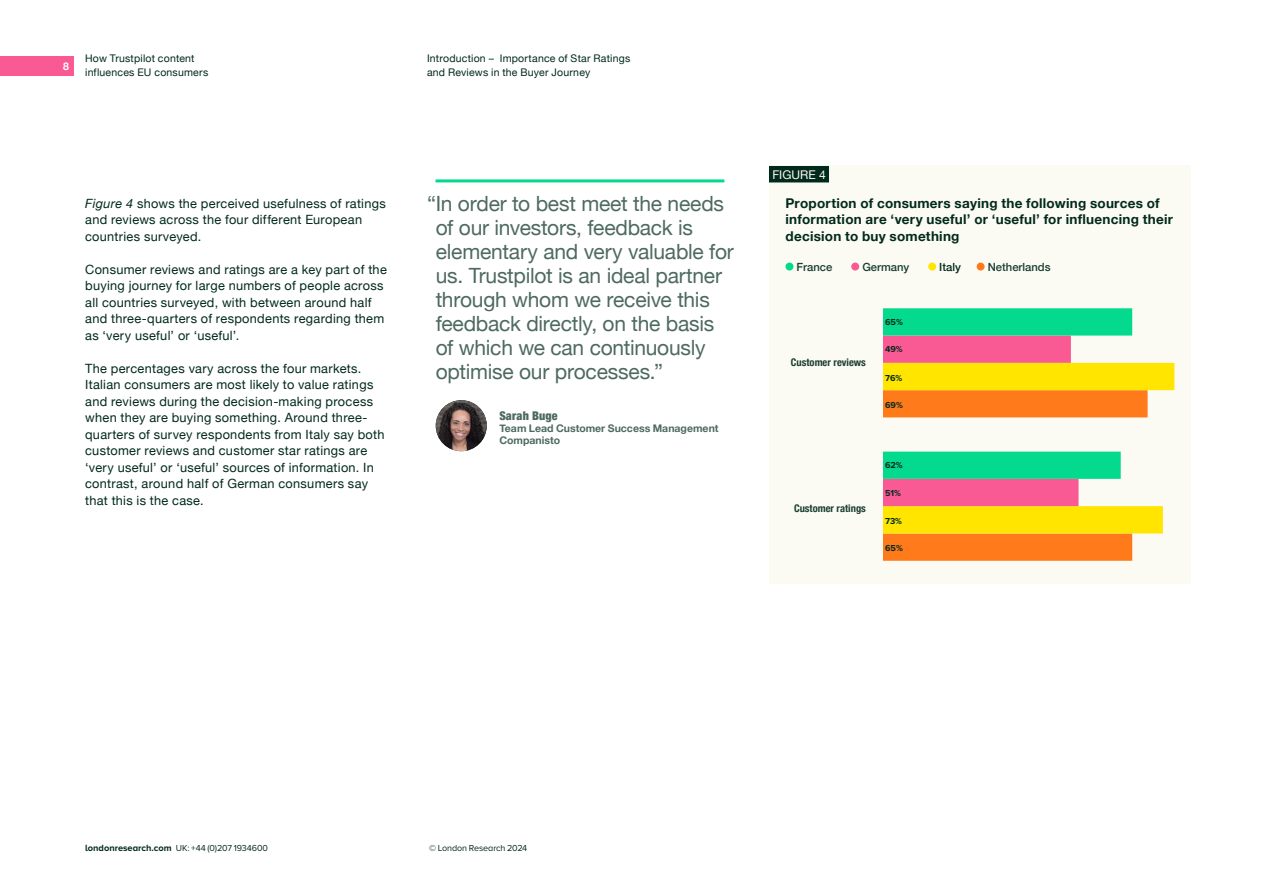
<style>
.page{position:relative;width:1276px;height:893px;background:#fff}
.page>*{position:absolute;margin:0;border:0;box-sizing:border-box;transform-origin:0 0}
.t1{font:21px/24px "Helvetica Neue";letter-spacing:-.01em;color:#4e6a60}
.t2{font:700 13.5px/16.5px "Helvetica Neue";letter-spacing:.02em;color:#022a1c}
.t3{font:12.75px/16.5px "Helvetica Neue";letter-spacing:.025em;color:#022a1c}
.t4{font:900 condensed 12px "Helvetica Neue";letter-spacing:.015em;color:#4e6a60}
.t5{font:12px "Helvetica Neue";color:#fcfbf3}
.t6{font:500 11.25px "Helvetica Neue";color:#1b3f33}
.t7{font:500 11.25px "Helvetica Neue";color:#022a1c}
.t8{font:10.5px/13.5px "Helvetica Neue";letter-spacing:.02em;color:#022a1c}
.t9{font:700 10.5px/12px "Helvetica Neue";color:#4e6a60}
.t10{font:700 condensed 10.5px "Helvetica Neue";color:#1b3f33}
.t11{font:700 10.5px "Helvetica Neue";color:#fff}
.t12{font:9px "Proxima Nova";letter-spacing:-.01em;color:#022a1c}
.t13{font:700 9px "Proxima Nova";color:#022a1c}
.s1{font-style:italic}
.s2{font-weight:700;font-size:9.3px}
</style>
<div class="page">
<div style="left:0;top:56px;width:73px;height:20px;background:#f95a93"></div>
<div style="left:769px;top:165px;width:422px;height:419px;background:#fcfbf3"></div>
<div style="left:769px;top:166px;width:60px;height:16px;background:#022a1c"></div>
<div style="left:785px;top:263px;width:8px;height:8px;background:#04da8d;border-radius:50%"></div>
<div style="left:851px;top:263px;width:8px;height:8px;background:#f95a93;border-radius:50%"></div>
<div style="left:928px;top:263px;width:8px;height:8px;background:#ffe500;border-radius:50%"></div>
<div style="left:976px;top:263px;width:8px;height:8px;background:#fe7a1a;border-radius:50%"></div>
<hr style="left:435px;top:179px;width:289px;height:3px;background:#04da8d">
<img style="left:436px;top:400px;width:51px;height:51px;border-radius:26px">
<svg style="left:1147px;top:363px;width:27px;height:170px"></svg>
<svg style="left:883px;top:308px;width:264px;height:253px"></svg>
<p class="t11" style="left:63px;top:58px;width:7px">8</p>
<p class="t8" style="left:85px;top:52px;width:125px">How Trustpilot content influences EU consumers</p>
<p class="t3" style="left:85px;top:195px;width:302px"><span class="s1">Figure 4</span> shows the perceived usefulness of ratings and reviews across the four different European countries surveyed.</p>
<p class="t3" style="left:85px;top:261px;width:303px">Consumer reviews and ratings are a key part of the buying journey for large numbers of people across all countries surveyed, with between around half and three-quarters of respondents regarding them as ‘very useful’ or ‘useful’.</p>
<p class="t3" style="left:85px;top:360px;width:301px">The percentages vary across the four markets.<br>Italian consumers are most likely to value ratings and reviews during the decision-making process when they are buying something. Around three&shy;quarters of survey respondents from Italy say both customer reviews and customer star ratings are ‘very useful’ or ‘useful’ sources of information. In contrast, around half of German consumers say that this is the case.</p>
<p class="t8" style="left:427px;top:52px;width:205px">Introduction – Importance of Star Ratings and Reviews in the Buyer Journey</p>
<p class="t1" style="left:436px;top:193px;width:300px;text-indent:-9px">“In order to best meet the needs of our investors, feedback is elementary and very valuable for us. Trustpilot is an ideal partner through whom we receive this feedback directly, on the basis of which we can continuously optimise our processes.”</p>
<p class="t4" style="left:499px;top:405px;width:60px">Sarah Buge</p>
<p class="t9" style="left:499px;top:422px;width:221px">Team Lead Customer Success Management<br>Companisto</p>
<p class="t5" style="left:772px;top:166px;width:55px">FIGURE 4</p>
<p class="t2" style="left:785px;top:195px;width:389px">Proportion of consumers saying the following sources of information are ‘very useful’ or ‘useful’ for influencing their decision to buy something</p>
<p class="t6" style="left:796px;top:257px;width:37px">France</p>
<p class="t6" style="left:862px;top:257px;width:49px">Germany</p>
<p class="t7" style="left:939px;top:257px;width:23px">Italy</p>
<p class="t6" style="left:987px;top:257px;width:64px">Netherlands</p>
<p class="t10" style="left:791px;top:354px;width:76px">Customer reviews</p>
<p class="t13" style="left:885px;top:316px;width:19px">65%</p>
<p class="t13" style="left:885px;top:342px;width:19px">49%</p>
<p class="t13" style="left:885px;top:371px;width:19px">76%</p>
<p class="t13" style="left:885px;top:398px;width:19px">69%</p>
<p class="t10" style="left:794px;top:499px;width:73px">Customer ratings</p>
<p class="t13" style="left:885px;top:458px;width:19px">62%</p>
<p class="t13" style="left:885px;top:486px;width:17px">51%</p>
<p class="t13" style="left:885px;top:514px;width:19px">73%</p>
<p class="t13" style="left:885px;top:541px;width:19px">65%</p>
<p class="t12" style="left:85px;top:841px;width:185px"><span class="s2">londonresearch.com</span> UK: +44 (0)207 1934600</p>
<p class="t12" style="left:429px;top:841px;width:100px">© London Research 2024</p>
</div>
